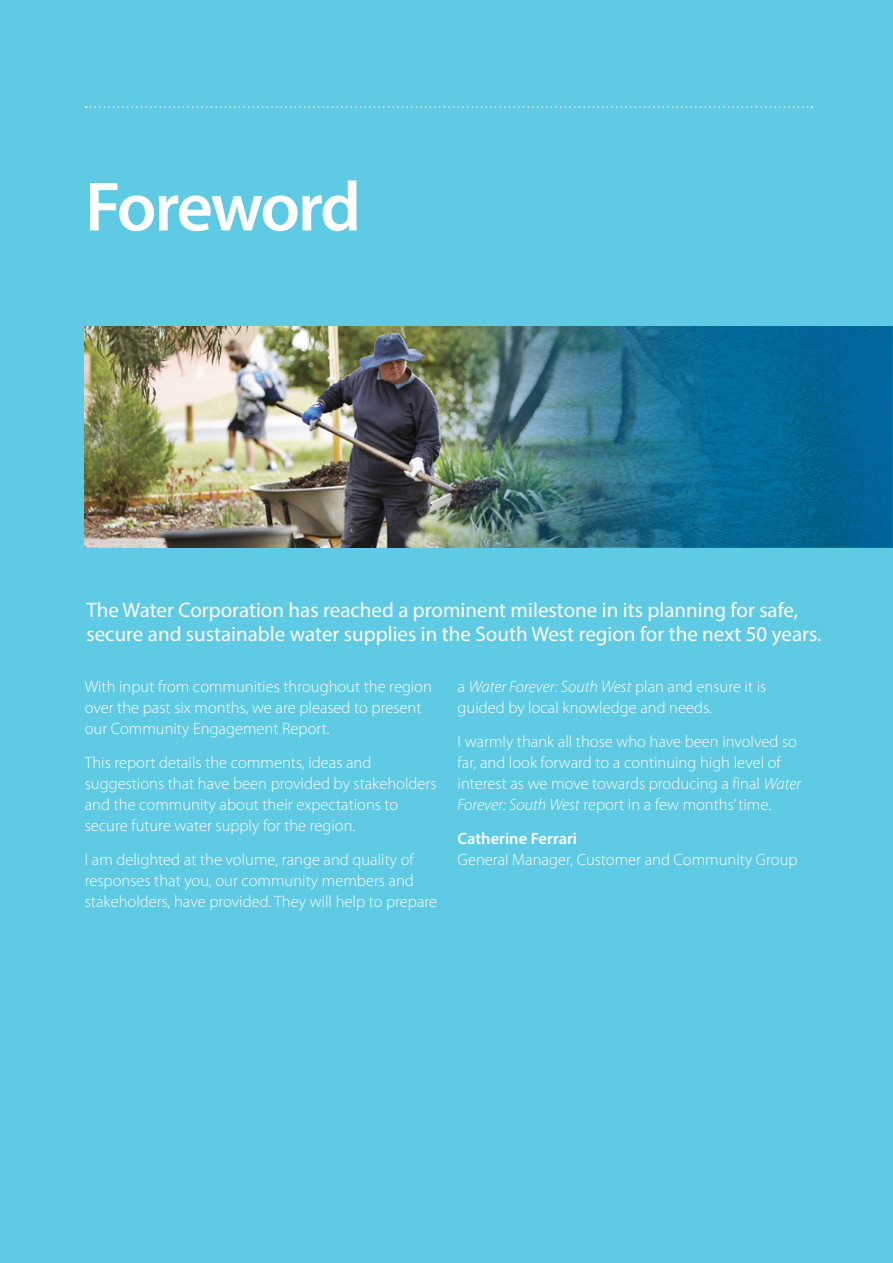
<style>
.page{position:relative;width:893px;height:1263px;background:#5fcae3}
.page>*{position:absolute;margin:0;border:0;box-sizing:border-box;transform-origin:0 0}
.Heading{font:600 70.35px "Myriad Pro";letter-spacing:-.04em;color:#fff}
.Intro_large{font:21px/24px "Myriad Pro";color:#fff}
.Intro{font:300 16.5px/21px "Myriad Pro";color:#fff}
.Intro-2{font:600 16.5px "Myriad Pro";color:#fff}
.s1{font-style:italic}
</style>
<div class="page">
<svg style="left:86px;top:106px;width:726px;height:2px"></svg>
<img style="left:85px;top:326px;width:347px;height:221px">
<img style="left:432px;top:326px;width:459px;height:221px">
<p class="Heading" style="left:85px;top:162px;width:278px">Foreword</p>
<p class="Intro_large" style="left:86px;top:597px;width:736px">The Water Corporation has reached a prominent milestone in its planning for safe, secure and sustainable water supplies in the South West region for the next 50 years.</p>
<p class="Intro" style="left:85px;top:676px;width:349px">With input from communities throughout the region over the past six months, we are pleased to present our Community Engagement Report.</p>
<p class="Intro" style="left:85px;top:752px;width:353px">This report details the comments, ideas and suggestions that have been provided by stakeholders and the community about their expectations to secure future water supply for the region.</p>
<p class="Intro" style="left:85px;top:848px;width:354px">I am delighted at the volume, range and quality of responses that you, our community members and stakeholders, have provided. They will help to prepare</p>
<p class="Intro" style="left:458px;top:676px;width:310px">a <span class="s1">Water Forever: South West</span> plan and ensure it is guided by local knowledge and needs.</p>
<p class="Intro" style="left:458px;top:731px;width:345px">I warmly thank all those who have been involved so far, and look forward to a continuing high level of interest as we move towards producing a final <span class="s1">Water Forever: South West</span> report in a few months’ time.</p>
<p class="Intro-2" style="left:458px;top:828px;width:121px">Catherine Ferrari</p>
<p class="Intro" style="left:458px;top:848px;width:341px">General Manager, Customer and Community Group</p>
</div>
